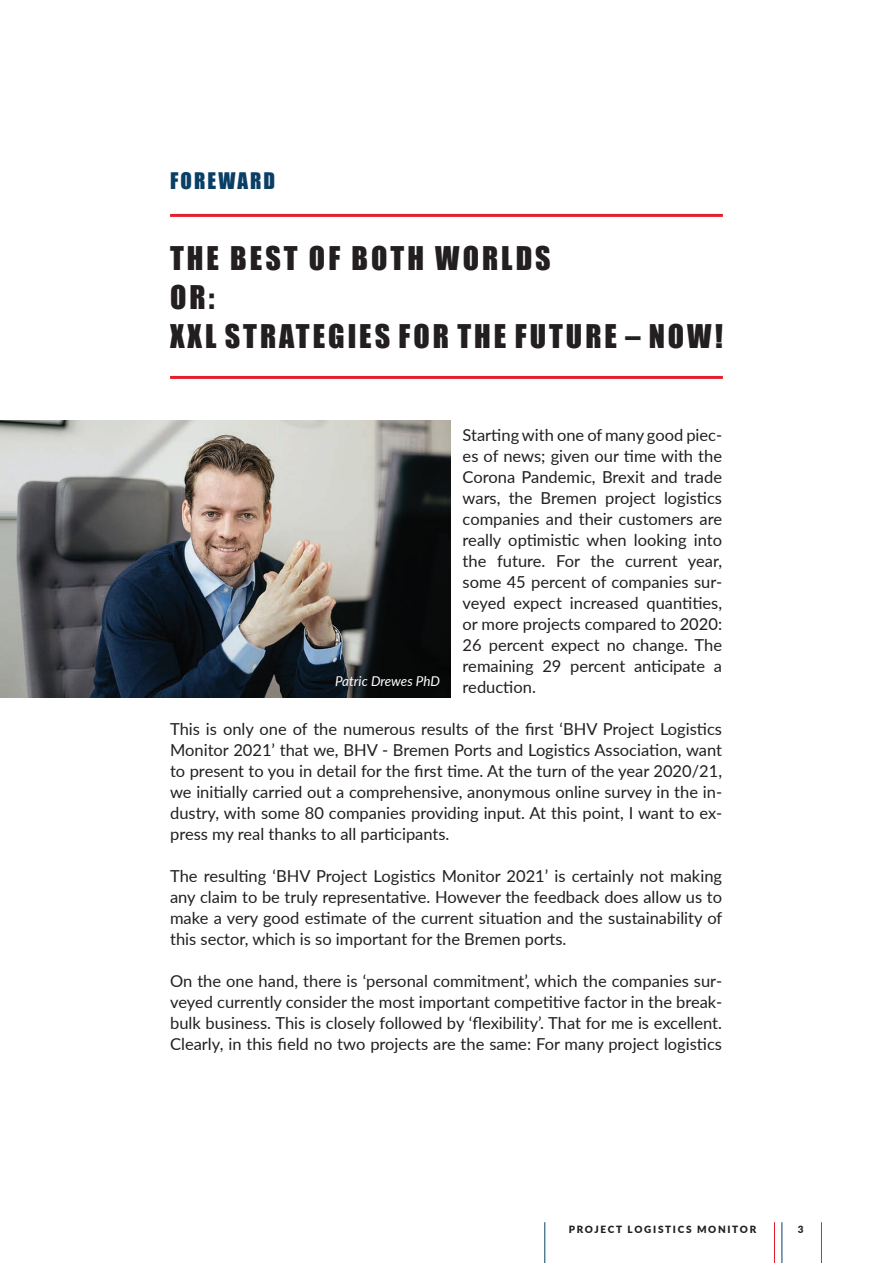
<style>
.page{position:relative;width:893px;height:1263px;background:#fff}
.page>*{position:absolute;margin:0;border:0;box-sizing:border-box;transform-origin:0 0}
.t1{font:30px/39px "Impact";letter-spacing:.1em;color:#231f20}
.t2{font:21px "Impact";letter-spacing:.1em;color:#093e65}
.t3{font:16.5px/21px "Lato";color:#231f20;text-align:justify}
.t4{font:italic 13.5px "Lato";letter-spacing:-.005em;color:#fff}
.t5{font:900 10.05px "Lato";letter-spacing:.17em;color:#231f20}
</style>
<div class="page">
<img style="left:0;top:421px;width:451px;height:276px">
<hr style="left:544px;top:1222px;width:1px;height:41px;background:#093e65">
<hr style="left:774px;top:1222px;width:1px;height:41px;background:#e41e2c">
<hr style="left:781px;top:1222px;width:1px;height:41px;background:#093e65">
<hr style="left:821px;top:1222px;width:1px;height:41px;background:#e41e2c">
<hr style="left:170px;top:376px;width:553px;height:3px;background:#e41e2c">
<hr style="left:170px;top:214px;width:553px;height:3px;background:#e41e2c">
<p class="t2" style="left:170px;top:164px;width:107px">FOREWARD</p>
<h1 class="t1" style="left:170px;top:238px;width:554px">THE BEST OF BOTH WORLDS<br>OR:<br>XXL STRATEGIES FOR THE FUTURE – NOW!</h1>
<p class="t3" style="left:463px;top:423px;width:261px">Starting with one of many good piec&shy;es of news; given our time with the Corona Pandemic, Brexit and trade wars, the Bremen project logistics companies and their customers are really optimistic when looking into the future. For the current year, some 45 percent of companies sur&shy;veyed expect increased quantities, or more projects compared to 2020:<br>26 percent expect no change. The remaining 29 percent anticipate a reduction.</p>
<p class="t3" style="left:170px;top:717px;width:553px">This is only one of the numerous results of the first ‘BHV Project Logistics Monitor 2021’ that we, BHV - Bremen Ports and Logistics Association, want to present to you in detail for the first time. At the turn of the year 2020/21, we initially carried out a comprehensive, anonymous online survey in the in&shy;dustry, with some 80 companies providing input. At this point, I want to ex&shy;press my real thanks to all participants.</p>
<p class="t3" style="left:170px;top:865px;width:554px">The resulting ‘BHV Project Logistics Monitor 2021’ is certainly not making any claim to be truly representative. However the feedback does allow us to make a very good estimate of the current situation and the sustainability of this sector, which is so important for the Bremen ports.</p>
<p class="t3" style="left:170px;top:970px;width:553px">On the one hand, there is ‘personal commitment’, which the companies sur&shy;veyed currently consider the most important competitive factor in the break&shy;bulk business. This is closely followed by ‘flexibility’. That for me is excellent.<br>Clearly, in this field no two projects are the same: For many project logistics</p>
<p class="t4" style="left:335px;top:672px;width:106px">Patric Drewes PhD</p>
<p class="t5" style="left:569px;top:1222px;width:189px">PROJECT LOGISTICS MONITOR</p>
<p class="t5" style="left:798px;top:1222px;width:7px">3</p>
</div>
